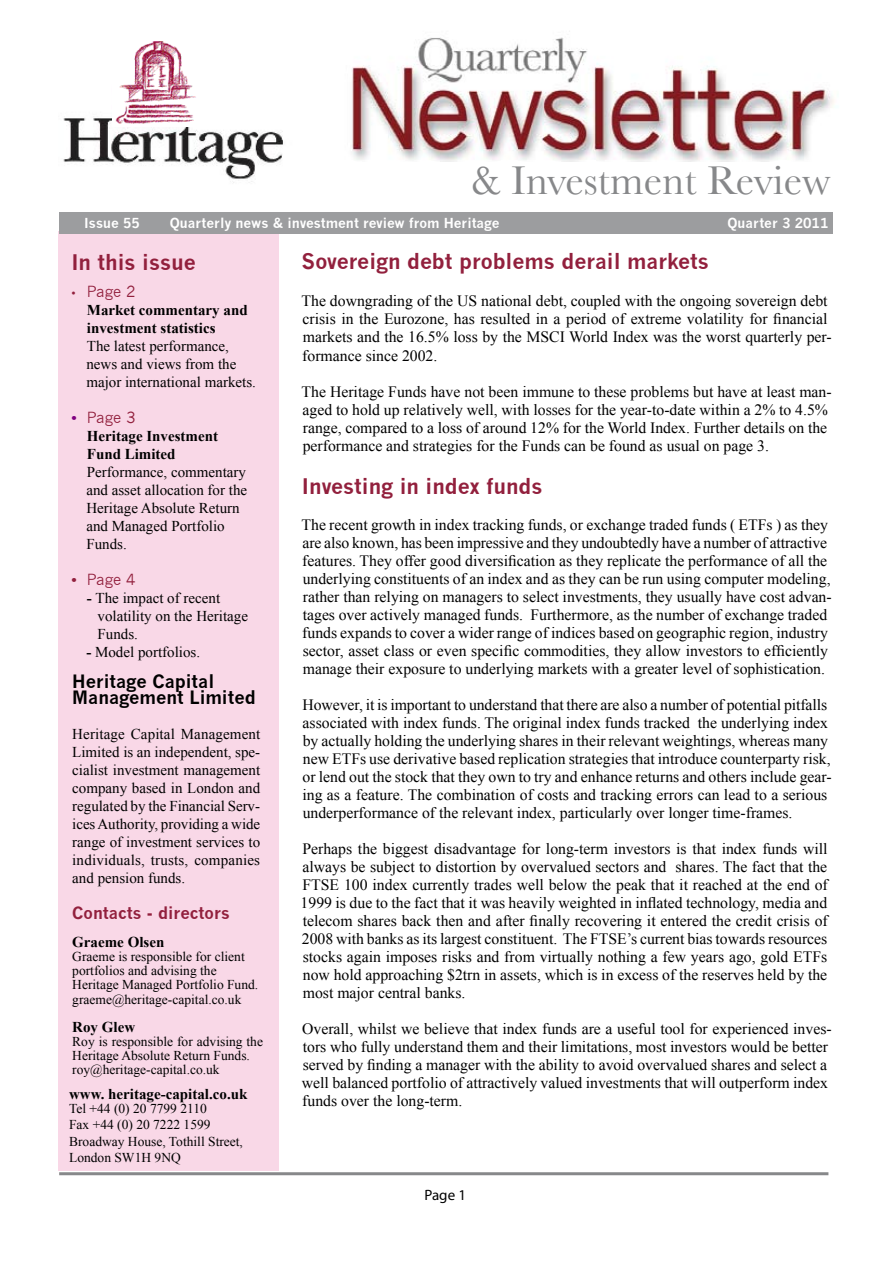
<style>
.page{position:relative;width:893px;height:1263px;background:#fff}
.page>*{position:absolute;margin:0;border:0;box-sizing:border-box;transform-origin:0 0}
.t1{font:42px "Baskerville";color:#87888a}
.t2{font:700 21px "News Gothic";color:#92203d}
.t3{font:700 18px/16.5px "News Gothic";color:#000}
.t4{font:700 16.5px "News Gothic";color:#92203d}
.t5{font:15.75px/18px "Times New Roman";color:#000}
.t6{font:15px/18px "Times New Roman";color:#000}
.t7{font:700 15px/18px "Times New Roman";color:#000}
.t8{font:15px "News Gothic";letter-spacing:-.02em;color:#92203d}
.t9{font:15px "Myriad Pro";color:#000}
.t10{font:13.5px/16.2px "Times New Roman";color:#000}
.t11{font:700 13.5px "News Gothic";color:#fff}
.s1{font-family:"Times New Roman";font-size:12px}
.s2{font-family:"Times New Roman";font-weight:700;color:#800080}
.s3{font-family:"Times New Roman";font-weight:700}
.s4{font-weight:700}
</style>
<div class="page">
<img style="left:352px;top:37px;width:482px;height:125px">
<img style="left:63px;top:118px;width:220px;height:65px">
<div style="left:58px;top:231px;width:221px;height:940px;background:#f9d8e7"></div>
<div style="left:59px;top:212px;width:774px;height:21px;background:#9c9d9f"></div>
<hr style="left:59px;top:1172px;width:769px;height:3px;background:#87888a">
<img style="left:113px;top:41px;width:86px;height:86px">
<h1 class="t1" style="left:471px;top:155px;width:361px">&amp; Investment Review</h1>
<p class="t11" style="left:84px;top:215px;width:57px">Issue 55</p>
<p class="t11" style="left:170px;top:215px;width:331px">Quarterly news &amp; investment review from Heritage</p>
<p class="t11" style="left:727px;top:215px;width:102px">Quarter 3 2011</p>
<h2 class="t2" style="left:302px;top:248px;width:409px">Sovereign debt problems derail markets</h2>
<p class="t5" style="left:302px;top:292px;width:532px">The downgrading of the US national debt, coupled with the ongoing sovereign debt crisis in the Eurozone, has resulted in a period of extreme volatility for financial markets and the 16.5% loss by the MSCI World Index was the worst quarterly per&shy;formance since 2002.</p>
<p class="t5" style="left:302px;top:382px;width:532px">The Heritage Funds have not been immune to these problems but have at least man&shy;aged to hold up relatively well, with losses for the year-to-date within a 2% to 4.5% range, compared to a loss of around 12% for the World Index. Further details on the performance and strategies for the Funds can be found as usual on page 3.</p>
<h2 class="t2" style="left:302px;top:473px;width:242px">Investing in index funds</h2>
<p class="t5" style="left:302px;top:515px;width:532px">The recent growth in index tracking funds, or exchange traded funds ( ETFs ) as they are also known, has been impressive and they undoubtedly have a number of attractive features. They offer good diversification as they replicate the performance of all the underlying constituents of an index and as they can be run using computer modeling, rather than relying on managers to select investments, they usually have cost advan&shy;tages over actively managed funds. Furthermore, as the number of exchange traded funds expands to cover a wider range of indices based on geographic region, industry sector, asset class or even specific commodities, they allow investors to efficiently manage their exposure to underlying markets with a greater level of sophistication.</p>
<p class="t5" style="left:302px;top:695px;width:531px">However, it is important to understand that there are also a number of potential pitfalls associated with index funds. The original index funds tracked the underlying index by actually holding the underlying shares in their relevant weightings, whereas many new ETFs use derivative based replication strategies that introduce counterparty risk, or lend out the stock that they own to try and enhance returns and others include gear&shy;ing as a feature. The combination of costs and tracking errors can lead to a serious underperformance of the relevant index, particularly over longer time-frames.</p>
<p class="t5" style="left:301px;top:839px;width:529px;text-align:justify">Perhaps the biggest disadvantage for long-term investors is that index funds will always be subject to distortion by overvalued sectors and shares. The fact that the FTSE 100 index currently trades well below the peak that it reached at the end of 1999 is due to the fact that it was heavily weighted in inflated technology, media and telecom shares back then and after finally recovering it entered the credit crisis of 2008 with banks as its largest constituent. The FTSE’s current bias towards resources stocks again imposes risks and from virtually nothing a few years ago, gold ETFs now hold approaching $2trn in assets, which is in excess of the reserves held by the most major central banks.</p>
<p class="t5" style="left:302px;top:1019px;width:531px">Overall, whilst we believe that index funds are a useful tool for experienced inves&shy;tors who fully understand them and their limitations, most investors would be better served by finding a manager with the ability to avoid overvalued shares and select a well balanced portfolio of attractively valued investments that will outperform index funds over the long-term.</p>
<h2 class="t2" style="left:71px;top:250px;width:126px">In this issue</h2>
<p class="t8" style="left:71px;top:283px;width:66px"><span class="s1">•</span> Page 2</p>
<p class="t7" style="left:87px;top:300px;width:162px">Market commentary and investment statistics</p>
<p class="t6" style="left:86px;top:336px;width:171px">The latest performance, news and views from the major international markets.</p>
<p class="t8" style="left:71px;top:409px;width:66px"><span class="s2">•</span> Page 3</p>
<p class="t7" style="left:87px;top:426px;width:133px">Heritage Investment<br>Fund Limited</p>
<p class="t6" style="left:86px;top:462px;width:162px">Performance, commentary and asset allocation for the<br>Heritage Absolute Return and Managed Portfolio<br>Funds.</p>
<p class="t8" style="left:71px;top:571px;width:66px"><span class="s3">•</span> Page 4</p>
<p class="t6" style="left:98px;top:588px;width:152px;text-indent:-11px"><span class="s4">-</span> The impact of recent volatility on the Heritage<br>Funds.</p>
<p class="t6" style="left:86px;top:642px;width:115px"><span class="s4">-</span> Model portfolios.</p>
<p class="t3" style="left:72px;top:672px;width:185px">Heritage Capital<br>Management Limited</p>
<p class="t6" style="left:72px;top:724px;width:190px;text-align:justify">Heritage Capital Management Limited is an independent, spe&shy;cialist investment management company based in London and regulated by the Financial Serv&shy;ices Authority, providing a wide range of investment services to individuals, trusts, companies and pension funds.</p>
<p class="t4" style="left:72px;top:903px;width:159px">Contacts - directors</p>
<p class="t7" style="left:72px;top:932px;width:94px">Graeme Olsen</p>
<p class="t10" style="left:72px;top:949px;width:187px;line-height:14.2px">Graeme is responsible for client portfolios and advising the<br>Heritage Managed Portfolio Fund. graeme@heritage-capital.co.uk</p>
<p class="t7" style="left:72px;top:1017px;width:64px">Roy Glew</p>
<p class="t10" style="left:72px;top:1034px;width:192px;line-height:14.1px">Roy is responsible for advising the<br>Heritage Absolute Return Funds. roy@heritage-capital.co.uk</p>
<p class="t7" style="left:69px;top:1084px;width:180px">www. heritage-capital.co.uk</p>
<p class="t10" style="left:69px;top:1100px;width:175px">Tel +44 (0) 20 7799 2110<br>Fax +44 (0) 20 7222 1599<br>Broadway House, Tothill Street,<br>London SW1H 9NQ</p>
<p class="t9" style="left:424px;top:1186px;width:43px">Page 1</p>
</div>
